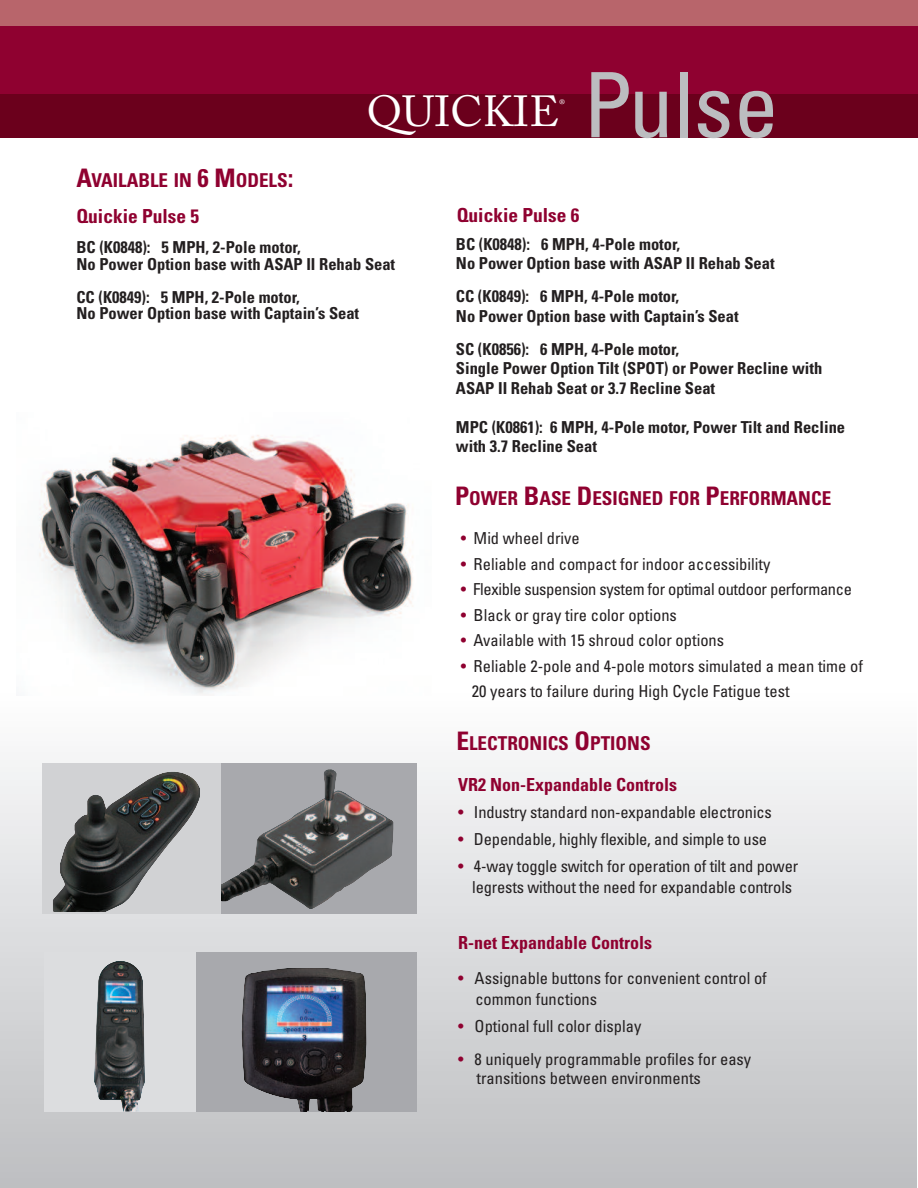
<style>
.page{position:relative;width:918px;height:1188px;background:#fff}
.page>*{position:absolute;margin:0;border:0;box-sizing:border-box;transform-origin:0 0}
.t1{font:43.2px "Adobe Caslon Pro";color:#fff}
.t2{font:700 condensed 19.35px "Univers";color:#8f0130}
.t3{font:700 condensed 19.2px "Univers";color:#8f0130}
.t4{font:700 condensed 18px "Univers";color:#8f0130}
.t5{font:condensed 16.5px/21px "Univers";color:#231f20}
.t6{font:700 condensed 16.5px/19.5px "Univers";color:#231f20}
.t7{font:condensed 16.5px "Univers";letter-spacing:-.02em;color:#231f20}
.t8{font:10.65px "Adobe Caslon Pro";color:#fff}
.s1{font-size:25.5px}
.s2{font-family:"Univers";font-stretch:condensed;font-size:90.15px;color:#bcbdc0}
.s3{color:#8f0130}
</style>
<div class="page">
<img style="left:17px;top:435px;width:396px;height:261px">
<div style="left:0;top:0;width:918px;height:113px;background:#8f0130"></div>
<div style="left:0;top:0;width:918px;height:26px;background:#b8656b"></div>
<div style="left:0;top:94px;width:918px;height:44px;background:#6b001c"></div>
<div style="left:43px;top:763px;width:374px;height:150px;background:#a8a9ad"></div>
<img style="left:221px;top:769px;width:173px;height:140px">
<div style="left:43px;top:763px;width:178px;height:150px;background:#d1d2d4"></div>
<img style="left:53px;top:772px;width:147px;height:140px">
<div style="left:45px;top:952px;width:356px;height:160px;background:#dcdddf"></div>
<img style="left:94px;top:961px;width:51px;height:151px">
<div style="left:196px;top:953px;width:221px;height:159px;background:#a8a9ad"></div>
<img style="left:241px;top:968px;width:126px;height:144px">
<p class="t3" style="left:76px;top:173px;width:218px"><span class="s1">A</span>VAILABLE IN <span class="s1">6 M</span>ODELS<span class="s1">:</span></p>
<h1 class="t1" style="left:367px;top:95px;width:414px">QUICKIE <span class="s2">Pulse</span></h1>
<p class="t8" style="left:559px;top:99px;width:7px">®</p>
<p class="t2" style="left:76px;top:209px;width:124px">Quickie Pulse 5</p>
<p class="t2" style="left:457px;top:208px;width:124px">Quickie Pulse 6</p>
<p class="t6" style="left:76px;top:240px;width:320px;line-height:16.5px">BC (K0848): 5 MPH, 2-Pole motor,<br>No Power Option base with ASAP II Rehab Seat</p>
<p class="t6" style="left:76px;top:290px;width:284px;line-height:16.5px">CC (K0849): 5 MPH, 2-Pole motor,<br>No Power Option base with Captain’s Seat</p>
<p class="t6" style="left:456px;top:236px;width:320px">BC (K0848): 6 MPH, 4-Pole motor,<br>No Power Option base with ASAP II Rehab Seat</p>
<p class="t6" style="left:456px;top:288px;width:284px">CC (K0849): 6 MPH, 4-Pole motor,<br>No Power Option base with Captain’s Seat</p>
<p class="t6" style="left:456px;top:341px;width:368px">SC (K0856): 6 MPH, 4-Pole motor,<br>Single Power Option Tilt (SPOT) or Power Recline with<br>ASAP II Rehab Seat or 3.7 Recline Seat</p>
<p class="t6" style="left:456px;top:419px;width:391px">MPC (K0861): 6 MPH, 4-Pole motor, Power Tilt and Recline with 3.7 Recline Seat</p>
<p class="t3" style="left:455px;top:492px;width:378px"><span class="s1">P</span>OWER <span class="s1">B</span>ASE <span class="s1">D</span>ESIGNED FOR <span class="s1">P</span>ERFORMANCE</p>
<p class="t5" style="left:461px;top:529px;width:121px"><span class="s3">•</span> Mid wheel drive</p>
<p class="t5" style="left:461px;top:555px;width:311px"><span class="s3">•</span> Reliable and compact for indoor accessibility</p>
<p class="t7" style="left:461px;top:583px;width:393px"><span class="s3">•</span> Flexible suspension system for optimal outdoor performance</p>
<p class="t5" style="left:461px;top:606px;width:218px"><span class="s3">•</span> Black or gray tire color options</p>
<p class="t5" style="left:461px;top:631px;width:265px"><span class="s3">•</span> Available with 15 shroud color options</p>
<p class="t5" style="left:472px;top:655px;width:393px;line-height:25.5px;text-indent:-11px"><span class="s3">•</span> Reliable 2-pole and 4-pole motors simulated a mean time of<br>20 years to failure during High Cycle Fatigue test</p>
<p class="t3" style="left:456px;top:736px;width:196px"><span class="s1">E</span>LECTRONICS <span class="s1">O</span>PTIONS</p>
<p class="t4" style="left:458px;top:778px;width:220px">VR2 Non-Expandable Controls</p>
<p class="t5" style="left:458px;top:803px;width:315px"><span class="s3">•</span> Industry standard non-expandable electronics</p>
<p class="t5" style="left:458px;top:830px;width:310px"><span class="s3">•</span> Dependable, highly flexible, and simple to use</p>
<p class="t5" style="left:458px;top:857px;width:342px;text-align:center"><span class="s3">•</span> 4-way toggle switch for operation of tilt and power legrests without the need for expandable controls</p>
<p class="t4" style="left:458px;top:936px;width:195px">R-net Expandable Controls</p>
<p class="t5" style="left:475px;top:969px;width:293px;text-indent:-17px"><span class="s3">•</span> Assignable buttons for convenient control of common functions</p>
<p class="t5" style="left:458px;top:1017px;width:185px"><span class="s3">•</span> Optional full color display</p>
<p class="t5" style="left:477px;top:1050px;width:276px;line-height:19.5px;text-indent:-18px"><span class="s3">•</span> 8 uniquely programmable profiles for easy transitions between environments</p>
</div>
